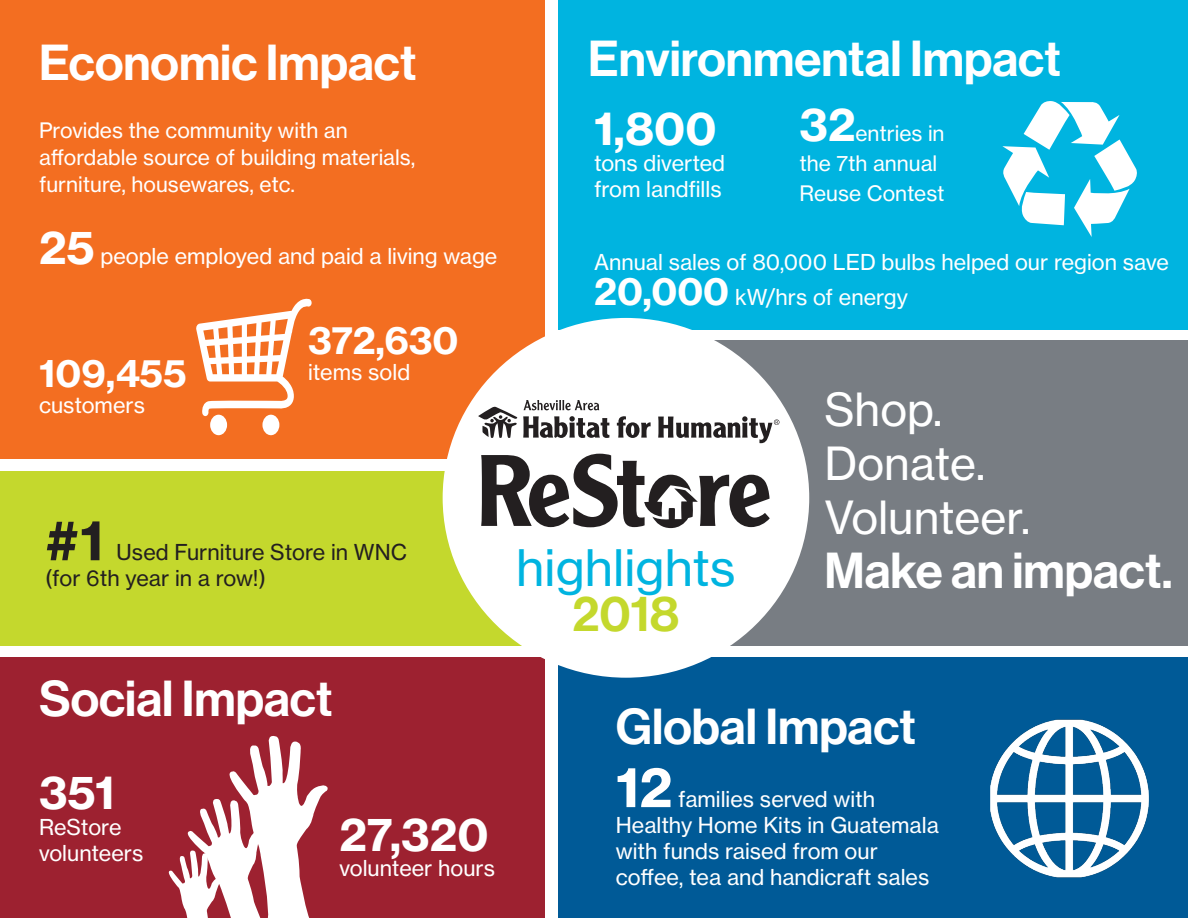
<style>
.page{position:relative;width:1188px;height:918px;background:#fff}
.page>*{position:absolute;margin:0;border:0;box-sizing:border-box;transform-origin:0 0}
.t1{font:54px "N Haas Grotesk TX Pro 75 Bd";color:#fff}
.t2{font:54px "N Haas Grotesk TX Pro 75 Bd";color:#231f20}
.t3{font:49.5px "N Haas Grotesk DS Pro 65 Md";color:#fff}
.t4{font:49.5px "N Haas Grotesk TX Pro 55 Rg";color:#00b4e0}
.t5{font:49.5px "N Haas Grotesk DS Pro 65 Md";color:#c4d82d}
.t6{font:45px "N Haas Grotesk TX Pro 55 Rg";color:#fff}
.t7{font:45px "N Haas Grotesk TX Pro 75 Bd";color:#fff}
.t8{font:37.5px "N Haas Grotesk TX Pro 75 Bd";color:#fff}
.t9{font:21.6px/26px "N Haas Grotesk TX Pro 55 Rg";color:#fff}
.t10{font:21.6px "N Haas Grotesk TX Pro 55 Rg";color:#231f20}
.t11{font:21px/29.7px "N Haas Grotesk TX Pro 55 Rg";color:#fff}
.s1{font-family:"N Haas Grotesk TX Pro 75 Bd";font-size:45px}
.s2{font-family:"N Haas Grotesk TX Pro 75 Bd";font-size:37.5px}
</style>
<div class="page">
<div style="left:559px;top:0;width:629px;height:329px;background:#00b4e0"></div>
<div style="left:0;top:0;width:544px;height:459px;background:#f36e21"></div>
<svg style="left:1002px;top:101px;width:135px;height:136px"></svg>
<div style="left:559px;top:657px;width:629px;height:261px;background:#005a97"></div>
<div style="left:0;top:657px;width:544px;height:261px;background:#9d2130"></div>
<div style="left:0;top:471px;width:544px;height:174px;background:#c4d82d"></div>
<div style="left:559px;top:340px;width:629px;height:305px;background:#787d83"></div>
<div style="left:443px;top:318px;width:366px;height:360px;background:#fff;border-radius:50%"></div>
<svg style="left:617px;top:416px;width:34px;height:22px"></svg>
<svg style="left:658px;top:416px;width:121px;height:27px"></svg>
<svg style="left:481px;top:454px;width:289px;height:74px"></svg>
<svg style="left:478px;top:400px;width:131px;height:38px"></svg>
<div style="left:210px;top:415px;width:17px;height:20px;background:#fff;border-radius:50%"></div>
<div style="left:262px;top:415px;width:17px;height:20px;background:#fff;border-radius:50%"></div>
<svg style="left:196px;top:298px;width:116px;height:118px"></svg>
<svg style="left:168px;top:736px;width:160px;height:182px"></svg>
<img style="left:990px;top:719px;width:159px;height:159px">
<p class="t3" style="left:39px;top:34px;width:379px">Economic Impact</p>
<p class="t11" style="left:39px;top:116px;width:378px;line-height:27px">Provides the community with an affordable source of building materials, furniture, housewares, etc.</p>
<p class="t9" style="left:39px;top:243px;width:460px"><span class="s1">25</span> people employed and paid a living wage</p>
<p class="t8" style="left:308px;top:317px;width:152px">372,630</p>
<p class="t8" style="left:39px;top:350px;width:149px">109,455</p>
<p class="t9" style="left:308px;top:359px;width:104px">items sold</p>
<p class="t9" style="left:39px;top:392px;width:107px">customers</p>
<p class="t2" style="left:45px;top:506px;width:60px">#1</p>
<p class="t10" style="left:117px;top:539px;width:292px">Used Furniture Store in WNC</p>
<p class="t10" style="left:45px;top:565px;width:222px">(for 6th year in a row!)</p>
<p class="t3" style="left:39px;top:670px;width:295px">Social Impact</p>
<p class="t7" style="left:39px;top:764px;width:77px">351</p>
<p class="t9" style="left:39px;top:814px;width:106px">ReStore volunteers</p>
<p class="t7" style="left:339px;top:806px;width:151px">27,320</p>
<p class="t9" style="left:339px;top:856px;width:157px">volunteer hours</p>
<p class="t3" style="left:588px;top:30px;width:474px">Environmental Impact</p>
<p class="t7" style="left:594px;top:100px;width:124px">1,800</p>
<p class="t9" style="left:594px;top:150px;width:133px">tons diverted from landfills</p>
<p class="t11" style="left:799px;top:119px;width:147px"><span class="s1">32</span>entries in the 7th annual<br>Reuse Contest</p>
<p class="t9" style="left:594px;top:249px;width:577px">Annual sales of 80,000 LED bulbs helped our region save</p>
<p class="t9" style="left:594px;top:284px;width:316px"><span class="s2">20,000</span> kW/hrs of energy</p>
<p class="t4" style="left:516px;top:538px;width:221px">highlights</p>
<p class="t5" style="left:573px;top:585px;width:108px">2018</p>
<p class="t6" style="left:824px;top:382px;width:120px">Shop.</p>
<p class="t6" style="left:824px;top:436px;width:163px">Donate.</p>
<p class="t6" style="left:824px;top:490px;width:208px">Volunteer.</p>
<p class="t3" style="left:824px;top:542px;width:350px">Make an impact.</p>
<p class="t3" style="left:616px;top:698px;width:302px">Global Impact</p>
<p class="t1" style="left:616px;top:753px;width:58px">12</p>
<p class="t9" style="left:616px;top:786px;width:324px;text-indent:62px">families served with<br>Healthy Home Kits in Guatemala with funds raised from our coffee, tea and handicraft sales</p>
</div>
